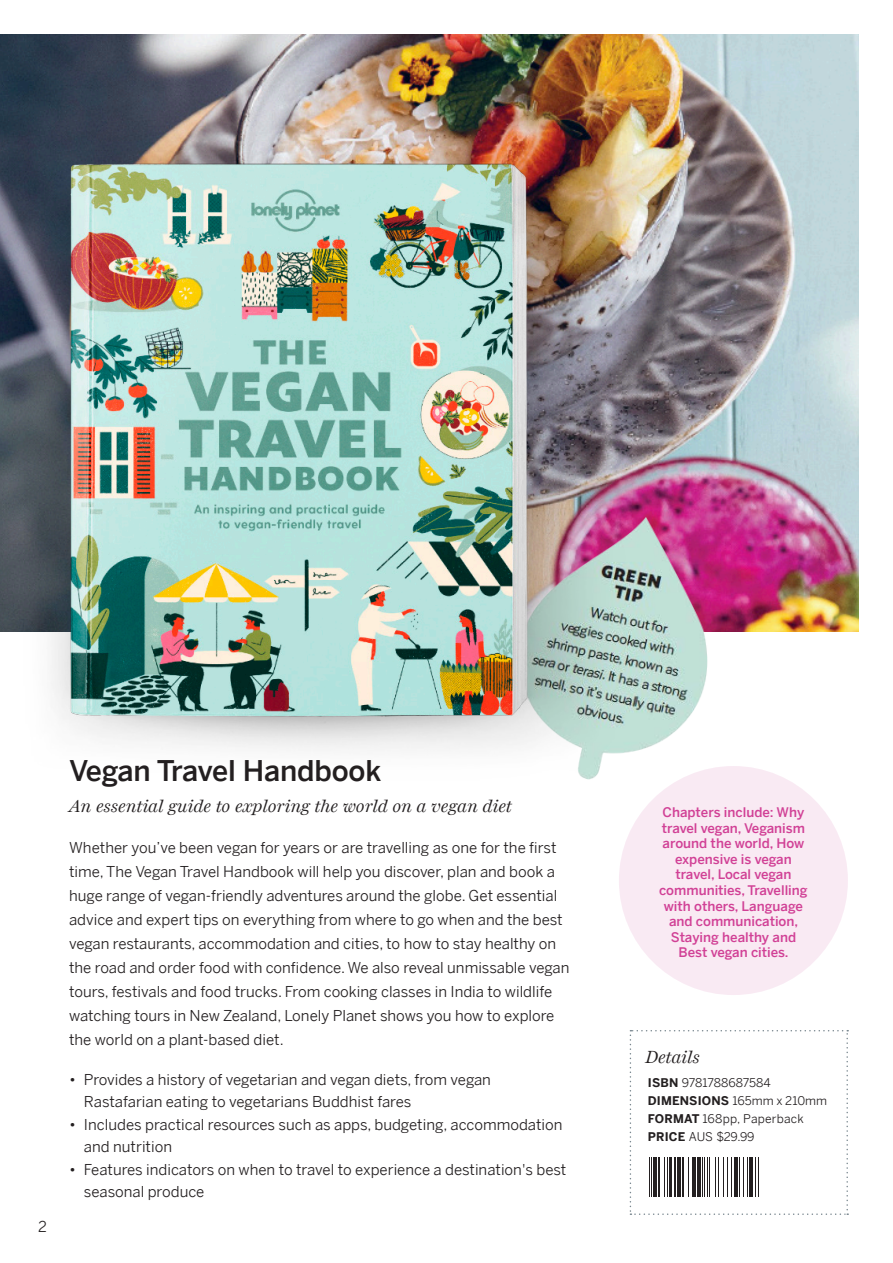
<style>
.page{position:relative;width:893px;height:1263px;background:#fff}
.page>*{position:absolute;margin:0;border:0;box-sizing:border-box;transform-origin:0 0}
.A_Head{font:500 28.5px "LP Benton Sans";letter-spacing:-.005em;color:#231f20}
.Body_Text{font:italic 18px "LP Miller Daily One";color:#231f20}
.B_Head{font:italic 18px "LP Miller Daily One";color:#231f20}
.Body_Text-2{font:15px/24px "LP Benton Sans";color:#231f20}
.BOOK_Regular_-_T_R-N{font:15px/22.5px "LP Benton Sans";color:#231f20}
.Bullet_Points{font:500 13.2px/15.6px "LP Benton Sans";color:#d14196;text-align:center}
.Data_Caption{font:12px "LP Benton Sans";color:#231f20}
.s1{font-weight:700}
</style>
<div class="page">
<img style="left:0;top:34px;width:859px;height:597px">
<svg style="left:630px;top:1030px;width:218px;height:185px"></svg>
<div style="left:641px;top:1157px;width:123px;height:39px;background:#fff"></div>
<hr style="left:649px;top:1157px;width:1px;height:39px;background:#231f20">
<hr style="left:651px;top:1157px;width:1px;height:39px;background:#231f20">
<hr style="left:653px;top:1157px;width:3px;height:39px;background:#231f20">
<hr style="left:658px;top:1157px;width:2px;height:39px;background:#231f20">
<hr style="left:664px;top:1157px;width:1px;height:39px;background:#231f20">
<hr style="left:667px;top:1157px;width:1px;height:39px;background:#231f20">
<hr style="left:669px;top:1157px;width:3px;height:39px;background:#231f20">
<hr style="left:674px;top:1157px;width:2px;height:39px;background:#231f20">
<hr style="left:678px;top:1157px;width:3px;height:39px;background:#231f20">
<hr style="left:682px;top:1157px;width:2px;height:39px;background:#231f20">
<hr style="left:688px;top:1157px;width:1px;height:39px;background:#231f20">
<hr style="left:692px;top:1157px;width:1px;height:39px;background:#231f20">
<hr style="left:694px;top:1157px;width:2px;height:39px;background:#231f20">
<hr style="left:697px;top:1157px;width:3px;height:39px;background:#231f20">
<hr style="left:702px;top:1157px;width:1px;height:39px;background:#231f20">
<hr style="left:704px;top:1157px;width:1px;height:39px;background:#231f20">
<hr style="left:707px;top:1157px;width:1px;height:39px;background:#231f20">
<hr style="left:709px;top:1157px;width:1px;height:39px;background:#231f20">
<hr style="left:715px;top:1157px;width:1px;height:39px;background:#231f20">
<hr style="left:718px;top:1157px;width:1px;height:39px;background:#231f20">
<hr style="left:723px;top:1157px;width:1px;height:39px;background:#231f20">
<hr style="left:727px;top:1157px;width:1px;height:39px;background:#231f20">
<hr style="left:731px;top:1157px;width:1px;height:39px;background:#231f20">
<hr style="left:734px;top:1157px;width:4px;height:39px;background:#231f20">
<hr style="left:739px;top:1157px;width:1px;height:39px;background:#231f20">
<hr style="left:743px;top:1157px;width:1px;height:39px;background:#231f20">
<hr style="left:747px;top:1157px;width:1px;height:39px;background:#231f20">
<hr style="left:749px;top:1157px;width:4px;height:39px;background:#231f20">
<hr style="left:755px;top:1157px;width:1px;height:39px;background:#231f20">
<hr style="left:758px;top:1157px;width:1px;height:39px;background:#231f20">
<img style="left:626px;top:518px;width:81px;height:235px">
<img style="left:22px;top:141px;width:604px;height:639px">
<div style="left:619px;top:766px;width:229px;height:229px;background:#f9eaf3;border-radius:50%"></div>
<p class="Body_Text-2" style="left:38px;top:1215px;width:10px">2</p>
<p class="A_Head" style="left:69px;top:752px;width:314px">Vegan Travel Handbook</p>
<p class="Body_Text" style="left:69px;top:795px;width:444px">An essential guide to exploring the world on a vegan diet</p>
<p class="Body_Text-2" style="left:69px;top:836px;width:502px">Whether you’ve been vegan for years or are travelling as one for the first time, The Vegan Travel Handbook will help you discover, plan and book a huge range of vegan-friendly adventures around the globe. Get essential advice and expert tips on everything from where to go when and the best vegan restaurants, accommodation and cities, to how to stay healthy on the road and order food with confidence. We also reveal unmissable vegan tours, festivals and food trucks. From cooking classes in India to wildlife watching tours in New Zealand, Lonely Planet shows you how to explore the world on a plant-based diet.</p>
<p class="BOOK_Regular_-_T_R-N" style="left:84px;top:1068px;width:408px;text-indent:-15px">• Provides a history of vegetarian and vegan diets, from vegan<br>Rastafarian eating to vegetarians Buddhist fares</p>
<p class="BOOK_Regular_-_T_R-N" style="left:84px;top:1113px;width:480px;text-indent:-15px">• Includes practical resources such as apps, budgeting, accommodation and nutrition</p>
<p class="BOOK_Regular_-_T_R-N" style="left:84px;top:1158px;width:484px;text-indent:-15px">• Features indicators on when to travel to experience a destination's best seasonal produce</p>
<p class="Bullet_Points" style="left:659px;top:804px;width:150px">Chapters include: Why travel vegan, Veganism around the world, How expensive is vegan travel, Local vegan communities, Travelling with others, Language and communication,</p>
<p class="Bullet_Points" style="left:671px;top:929px;width:127px">Staying healthy and</p>
<p class="Bullet_Points" style="left:679px;top:945px;width:111px">Best vegan cities.</p>
<p class="B_Head" style="left:645px;top:1046px;width:56px">Details</p>
<p class="Data_Caption" style="left:648px;top:1075px;width:124px"><span class="s1">ISBN</span> 9781788687584</p>
<p class="Data_Caption" style="left:648px;top:1093px;width:181px"><span class="s1">DIMENSIONS</span> 165mm x 210mm</p>
<p class="Data_Caption" style="left:648px;top:1111px;width:157px"><span class="s1">FORMAT</span> 168pp, Paperback</p>
<p class="Data_Caption" style="left:648px;top:1129px;width:108px"><span class="s1">PRICE</span> AUS $29.99</p>
</div>
